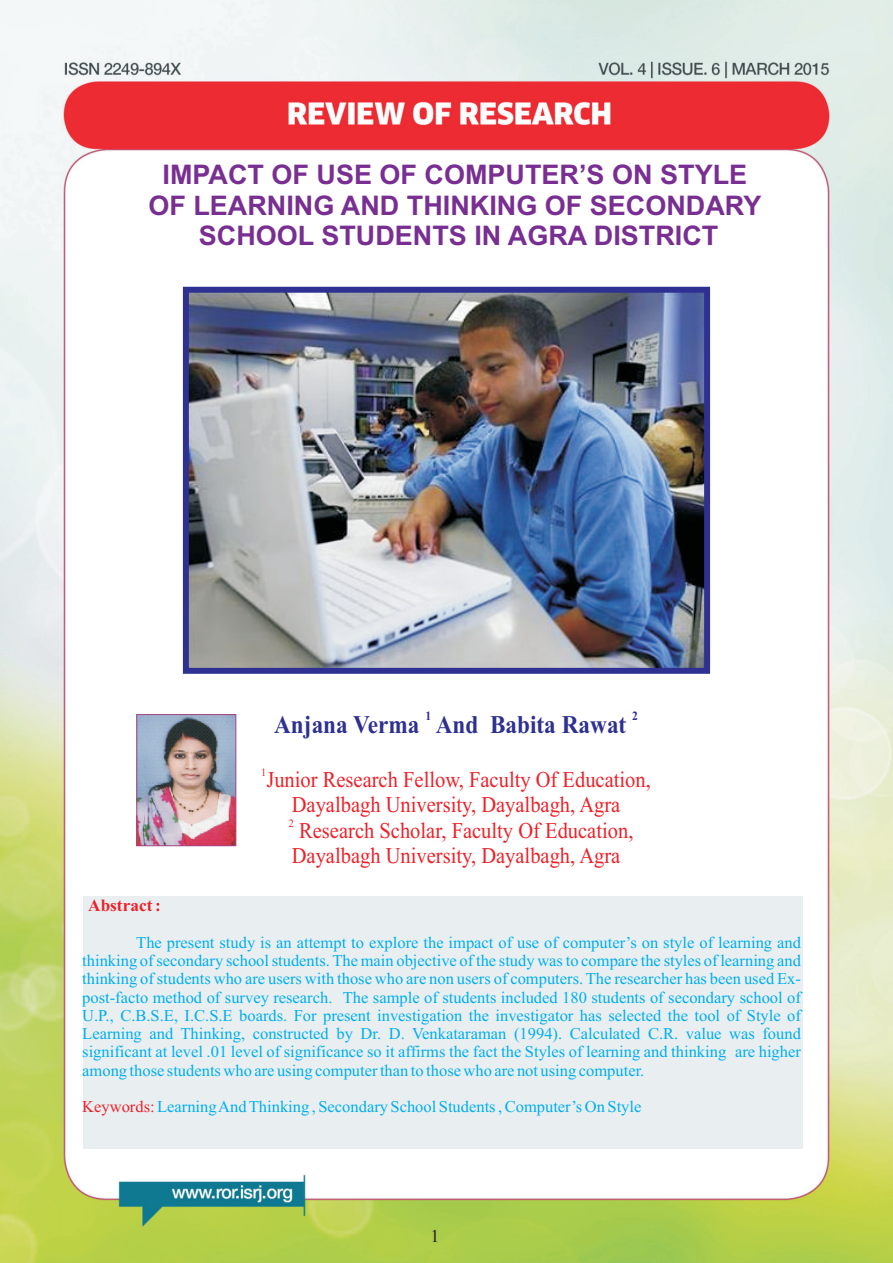
<style>
.page{position:relative;width:893px;height:1263px;background:#fff}
.page>*{position:absolute;margin:0;border:0;box-sizing:border-box;transform-origin:0 0}
.t1{font:700 27px/30.2px "Arial";color:#792e92;text-align:center}
.t2{font:700 25.5px "Times New Roman";color:#2e3092;scale:.91 1}
.t3{font:22.5px/24.9px "Times New Roman";color:#ee2028;text-align:center;scale:.91 1}
.t4{font:18px "Times New Roman";color:#231f20}
.t5{font:700 17.25px "Times New Roman";color:#ee2028}
.t6{font:16.5px/18.3px "Times New Roman";color:#00aeef;text-align:justify}
.t7{font:700 12.75px "Times New Roman";color:#2e3092;scale:.91 1}
.t8{font:11.25px "Times New Roman";color:#ee2028;scale:.91 1}
.s1{color:#ee2028}
</style>
<div class="page">
<img style="left:0;top:0;width:893px;height:1263px">
<div style="left:83px;top:896px;width:720px;height:253px;background:#e9eff1"></div>
<img style="left:139px;top:716px;width:95px;height:128px">
<div style="left:137px;top:714px;width:99px;height:132px;border:1px solid #a54586"></div>
<img style="left:190px;top:294px;width:513px;height:373px">
<div style="left:183px;top:287px;width:527px;height:387px;border:6px solid #2e3092"></div>
<h1 class="t1" style="left:148px;top:162px;width:614px">IMPACT OF USE OF COMPUTER’S ON STYLE<br>OF LEARNING AND THINKING OF SECONDARY<br>SCHOOL STUDENTS IN AGRA DISTRICT</h1>
<p class="t7" style="left:425px;top:712px;width:8px">1</p>
<p class="t7" style="left:632px;top:712px;width:8px">2</p>
<h2 class="t2" style="left:274px;top:716px;width:388px">Anjana Verma And Babita Rawat</h2>
<p class="t5" style="left:88px;top:899px;width:74px">Abstract :</p>
<p class="t8" style="left:261px;top:768px;width:7px">1</p>
<h3 class="t3" style="left:266px;top:769px;width:424px">Junior Research Fellow, Faculty Of Education,<br>Dayalbagh University, Dayalbagh, Agra</h3>
<p class="t8" style="left:289px;top:819px;width:7px">2</p>
<h3 class="t3" style="left:292px;top:820px;width:377px">Research Scholar, Faculty Of Education,<br>Dayalbagh University, Dayalbagh, Agra</h3>
<p class="t6" style="left:82px;top:934px;width:720px;text-indent:54px">The present study is an attempt to explore the impact of use of computer’s on style of learning and thinking of secondary school students. The main objective of the study was to compare the styles of learning and thinking of students who are users with those who are non users of computers. The researcher has been used Ex&shy;post-facto method of survey research. The sample of students included 180 students of secondary school of U.P., C.B.S.E, I.C.S.E boards. For present investigation the investigator has selected the tool of Style of Learning and Thinking, constructed by Dr. D. Venkataraman (1994). Calculated C.R. value was found significant at level .01 level of significance so it affirms the fact the Styles of learning and thinking are higher among those students who are using computer than to those who are not using computer.</p>
<p class="t6" style="left:82px;top:1099px;width:561px"><span class="s1">Keywords:</span>Learning And Thinking , Secondary School Students , Computer’s On Style</p>
<p class="t4" style="left:431px;top:1229px;width:10px">1</p>
</div>
